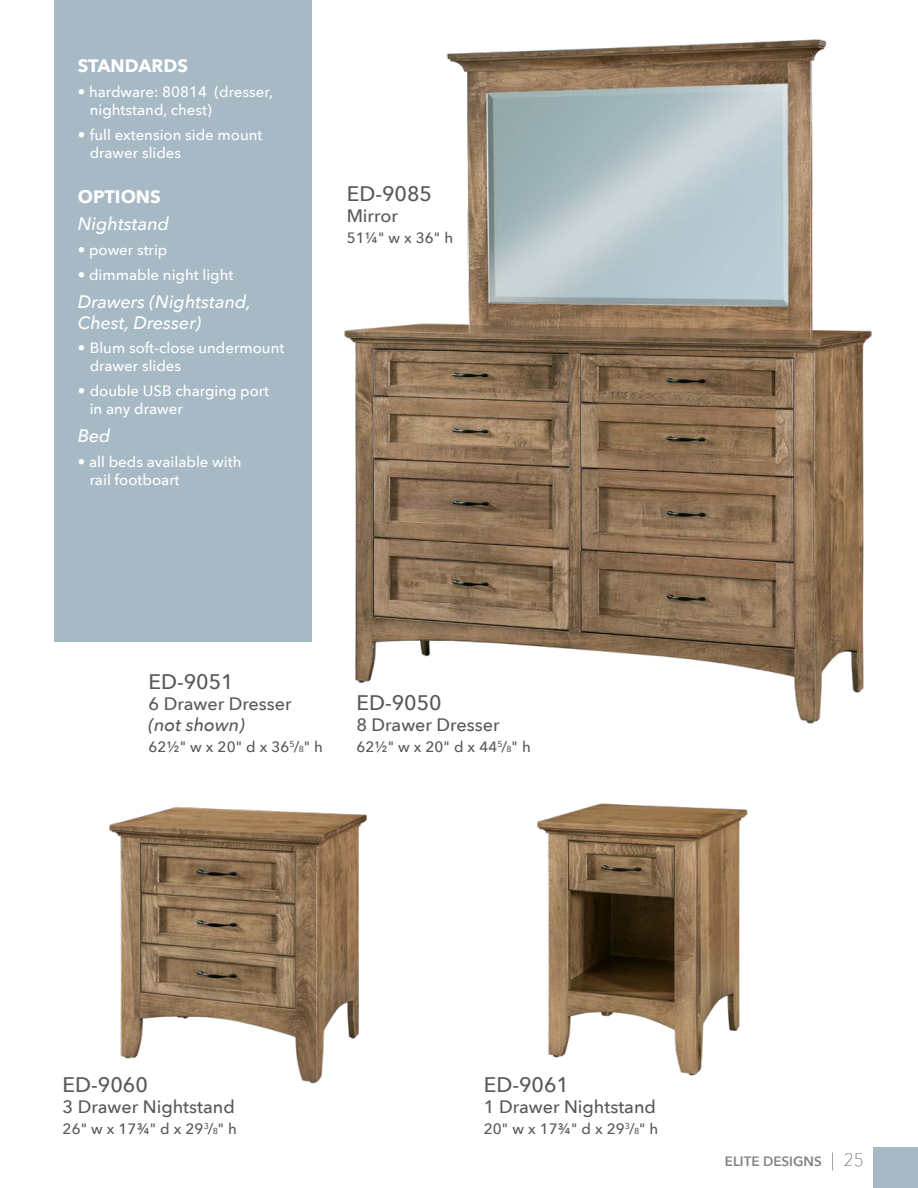
<style>
.page{position:relative;width:918px;height:1188px;background:#fff}
.page>*{position:absolute;margin:0;border:0;box-sizing:border-box;transform-origin:0 0}
.t1{font:500 21px "Avenir Next";color:#58595b}
.t2{font:500 18px "Avenir Next";color:#58595b}
.t3{font:italic 500 18px/21px "Avenir Next";color:#fff}
.t4{font:700 18px "Avenir Next";color:#fff}
.t5{font:italic 500 18px "Avenir Next";color:#58595b}
.t6{font:500 15px/18px "Avenir Next";color:#fff}
.t7{font:500 15px "Avenir Next";letter-spacing:.01em;color:#58595b}
.t8{font:600 13.5px "Avenir Next";color:#808285}
.s1{font-size:8.7px}
.s2{font-weight:200;font-size:18px;color:#000}
</style>
<div class="page">
<img style="left:344px;top:39px;width:528px;height:685px">
<img style="left:109px;top:807px;width:258px;height:277px">
<img style="left:537px;top:803px;width:211px;height:273px">
<div style="left:873px;top:1148px;width:45px;height:40px;background:#a6b9c5"></div>
<div style="left:54px;top:0;width:257px;height:642px;background:#a6b9c5"></div>
<p class="t4" style="left:78px;top:50px;width:112px">STANDARDS</p>
<p class="t6" style="left:90px;top:82px;width:185px;text-indent:-12px">• hardware: 80814 (dresser, nightstand, chest)</p>
<p class="t6" style="left:90px;top:125px;width:174px;text-indent:-12px">• full extension side mount drawer slides</p>
<p class="t4" style="left:78px;top:181px;width:85px">OPTIONS</p>
<p class="t3" style="left:78px;top:213px;width:93px">Nightstand</p>
<p class="t6" style="left:78px;top:240px;width:91px">• power strip</p>
<p class="t6" style="left:78px;top:265px;width:157px">• dimmable night light</p>
<p class="t3" style="left:78px;top:290px;width:175px">Drawers (Nightstand,<br>Chest, Dresser)</p>
<p class="t6" style="left:90px;top:339px;width:196px;text-indent:-12px">• Blum soft-close undermount drawer slides</p>
<p class="t6" style="left:90px;top:381px;width:181px;text-indent:-12px">• double USB charging port in any drawer</p>
<p class="t3" style="left:78px;top:424px;width:34px">Bed</p>
<p class="t6" style="left:90px;top:452px;width:153px;text-indent:-12px">• all beds available with rail footboart</p>
<h1 class="t1" style="left:347px;top:176px;width:87px">ED-9085</h1>
<p class="t2" style="left:347px;top:200px;width:53px">Mirror</p>
<p class="t7" style="left:347px;top:225px;width:108px">51¼" w x 36" h</p>
<h1 class="t1" style="left:148px;top:664px;width:87px">ED-9051</h1>
<p class="t2" style="left:148px;top:688px;width:145px">6 Drawer Dresser</p>
<p class="t5" style="left:148px;top:709px;width:98px">(not shown)</p>
<p class="t7" style="left:148px;top:734px;width:176px">62½" w x 20" d x 36<sup>5</sup>/<span class="s1">8</span>" h</p>
<h1 class="t1" style="left:356px;top:685px;width:87px">ED-9050</h1>
<p class="t2" style="left:356px;top:709px;width:145px">8 Drawer Dresser</p>
<p class="t7" style="left:356px;top:734px;width:176px">62½" w x 20" d x 44<sup>5</sup>/<span class="s1">8</span>" h</p>
<h1 class="t1" style="left:63px;top:1067px;width:87px">ED-9060</h1>
<p class="t2" style="left:63px;top:1091px;width:174px">3 Drawer Nightstand</p>
<p class="t7" style="left:63px;top:1116px;width:176px">26" w x 17¾" d x 29<sup>3</sup>/<span class="s1">8</span>" h</p>
<h1 class="t1" style="left:484px;top:1067px;width:87px">ED-9061</h1>
<p class="t2" style="left:484px;top:1091px;width:174px">1 Drawer Nightstand</p>
<p class="t7" style="left:484px;top:1116px;width:176px">20" w x 17¾" d x 29<sup>3</sup>/<span class="s1">8</span>" h</p>
<p class="t8" style="left:725px;top:1149px;width:141px">ELITE DESIGNS <span class="s2">| 25</span></p>
</div>
